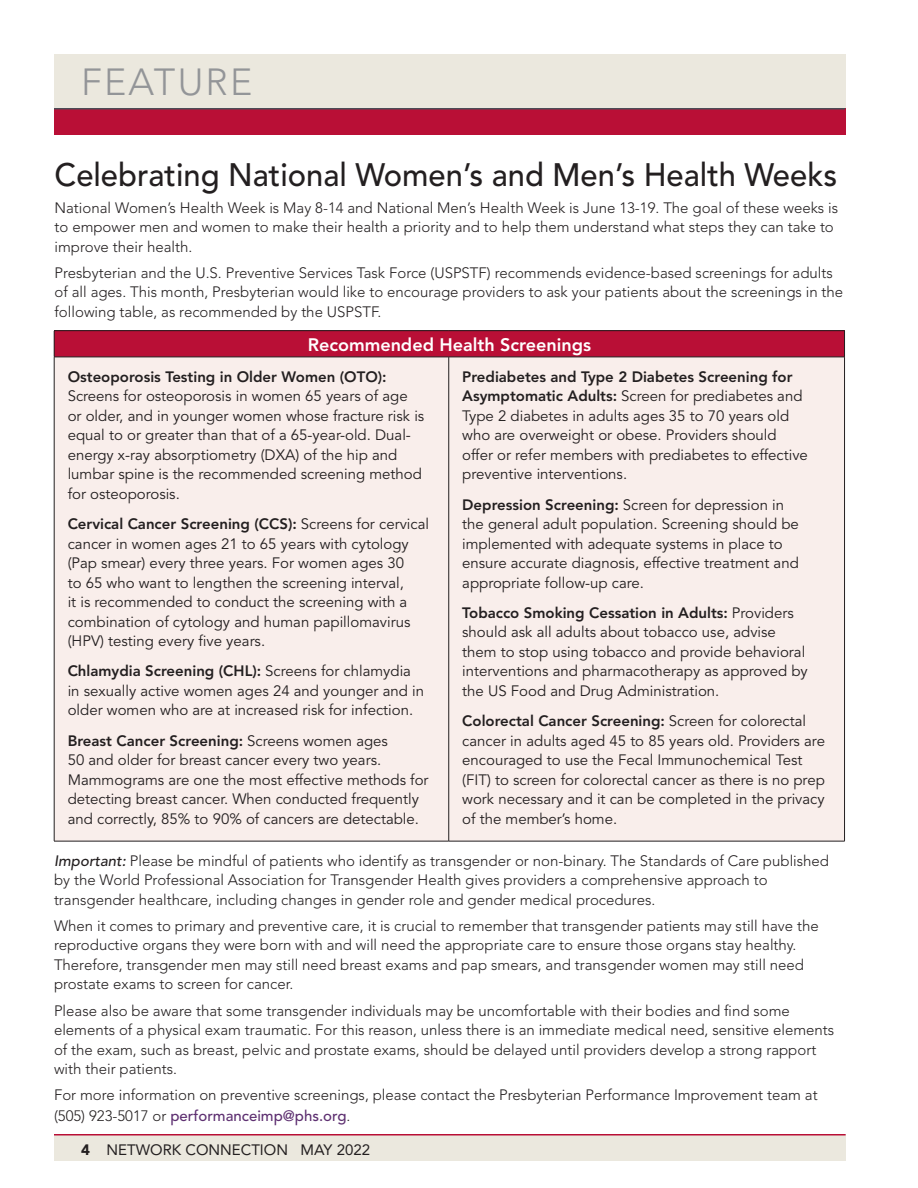
<style>
.page{position:relative;width:918px;height:1188px;background:#fff}
.page>*{position:absolute;margin:0;border:0;box-sizing:border-box;transform-origin:0 0}
.t1{font:300 37.5px "Avenir LT Std";letter-spacing:.06em;color:#939598}
.t2{font:500 32.25px "Avenir LT Std";color:#231f20;scale:.96 1}
.t3{font:800 18px "Avenir LT Std";color:#fff}
.t4{font:15px/19.5px "Avenir LT Std";color:#231f20}
.t5{font:300 15px/19.5px "Avenir LT Std";color:#231f20}
.t6{font:15px "Avenir LT Std";color:#231f20}
.s1{font-weight:800}
.s2{font-weight:500;font-style:italic}
.s3{font-weight:500;color:#5e3071}
.s4{font-weight:900}
</style>
<div class="page">
<div style="left:54px;top:1134px;width:792px;height:27px;background:#ebe8de"></div>
<hr style="left:54px;top:1134px;width:792px;height:2px;background:#b90f36">
<div style="left:54px;top:54px;width:792px;height:54px;background:#ebe8de"></div>
<div style="left:54px;top:108px;width:792px;height:27px;background:#b90f36"></div>
<div style="left:54px;top:331px;width:791px;height:26px;background:#b90f36"></div>
<div style="left:55px;top:358px;width:789px;height:483px;background:#f9eeeb"></div>
<hr style="left:54px;top:330px;width:395px;height:1px;background:#231f20">
<svg style="left:54px;top:331px;width:1px;height:26px"></svg>
<hr style="left:449px;top:330px;width:396px;height:1px;background:#231f20">
<svg style="left:844px;top:331px;width:1px;height:26px"></svg>
<hr style="left:54px;top:357px;width:395px;height:1px;background:#231f20">
<hr style="left:54px;top:357px;width:1px;height:484px;background:#231f20">
<hr style="left:449px;top:357px;width:396px;height:1px;background:#231f20">
<hr style="left:448px;top:357px;width:1px;height:484px;background:#231f20">
<hr style="left:844px;top:357px;width:1px;height:484px;background:#231f20">
<hr style="left:54px;top:841px;width:395px;height:1px;background:#231f20">
<hr style="left:449px;top:841px;width:396px;height:1px;background:#231f20">
<hr style="left:54px;top:108px;width:791px;height:2px;background:#4c4d56">
<p class="t1" style="left:81px;top:60px;width:173px">FEATURE</p>
<p class="t2" style="left:55px;top:157px;width:817px">Celebrating National Women’s and Men’s Health Weeks</p>
<p class="t5" style="left:55px;top:198px;width:785px">National Women’s Health Week is May 8-14 and National Men’s Health Week is June 13-19. The goal of these weeks is to empower men and women to make their health a priority and to help them understand what steps they can take to improve their health.</p>
<p class="t5" style="left:55px;top:263px;width:790px">Presbyterian and the U.S. Preventive Services Task Force (USPSTF) recommends evidence-based screenings for adults of all ages. This month, Presbyterian would like to encourage providers to ask your patients about the screenings in the following table, as recommended by the USPSTF.</p>
<p class="t3" style="left:308px;top:334px;width:285px">Recommended Health Screenings</p>
<p class="t4" style="left:68px;top:367px;width:358px"><span class="s1">Osteoporosis Testing in Older Women (OTO):<br></span>Screens for osteoporosis in women 65 years of age or older, and in younger women whose fracture risk is equal to or greater than that of a 65-year-old. Dual&shy;energy x-ray absorptiometry (DXA) of the hip and lumbar spine is the recommended screening method for osteoporosis.</p>
<p class="t4" style="left:68px;top:515px;width:363px"><span class="s1">Cervical Cancer Screening (CCS):</span> Screens for cervical cancer in women ages 21 to 65 years with cytology (Pap smear) every three years. For women ages 30<br>to 65 who want to lengthen the screening interval,<br>it is recommended to conduct the screening with a combination of cytology and human papillomavirus (HPV) testing every five years.</p>
<p class="t4" style="left:68px;top:662px;width:358px"><span class="s1">Chlamydia Screening (CHL):</span> Screens for chlamydia in sexually active women ages 24 and younger and in older women who are at increased risk for infection.</p>
<p class="t4" style="left:68px;top:731px;width:362px"><span class="s1">Breast Cancer Screening:</span> Screens women ages<br>50 and older for breast cancer every two years.<br>Mammograms are one the most effective methods for detecting breast cancer. When conducted frequently and correctly, 85% to 90% of cancers are detectable.</p>
<p class="t4" style="left:462px;top:367px;width:347px"><span class="s1">Prediabetes and Type 2 Diabetes Screening for Asymptomatic Adults:</span> Screen for prediabetes and Type 2 diabetes in adults ages 35 to 70 years old who are overweight or obese. Providers should offer or refer members with prediabetes to effective preventive interventions.</p>
<p class="t4" style="left:462px;top:495px;width:338px"><span class="s1">Depression Screening:</span> Screen for depression in the general adult population. Screening should be implemented with adequate systems in place to ensure accurate diagnosis, effective treatment and appropriate follow-up care.</p>
<p class="t4" style="left:462px;top:603px;width:347px"><span class="s1">Tobacco Smoking Cessation in Adults:</span> Providers should ask all adults about tobacco use, advise them to stop using tobacco and provide behavioral interventions and pharmacotherapy as approved by the US Food and Drug Administration.</p>
<p class="t4" style="left:462px;top:712px;width:364px"><span class="s1">Colorectal Cancer Screening:</span> Screen for colorectal cancer in adults aged 45 to 85 years old. Providers are encouraged to use the Fecal Immunochemical Test (FIT) to screen for colorectal cancer as there is no prep work necessary and it can be completed in the privacy of the member’s home.</p>
<p class="t5" style="left:54px;top:851px;width:777px"><span class="s2">Important:</span> Please be mindful of patients who identify as transgender or non-binary. The Standards of Care published by the World Professional Association for Transgender Health gives providers a comprehensive approach to transgender healthcare, including changes in gender role and gender medical procedures.</p>
<p class="t5" style="left:54px;top:916px;width:766px">When it comes to primary and preventive care, it is crucial to remember that transgender patients may still have the reproductive organs they were born with and will need the appropriate care to ensure those organs stay healthy.<br>Therefore, transgender men may still need breast exams and pap smears, and transgender women may still need prostate exams to screen for cancer.</p>
<p class="t5" style="left:54px;top:1001px;width:782px">Please also be aware that some transgender individuals may be uncomfortable with their bodies and find some elements of a physical exam traumatic. For this reason, unless there is an immediate medical need, sensitive elements of the exam, such as breast, pelvic and prostate exams, should be delayed until providers develop a strong rapport with their patients.</p>
<p class="t5" style="left:54px;top:1085px;width:765px;line-height:20.2px">For more information on preventive screenings, please contact the Presbyterian Performance Improvement team at (505) 923-5017 or <span class="s3">performanceimp@phs.org</span>.</p>
<p class="t6" style="left:81px;top:1141px;width:291px"><span class="s4">4</span> NETWORK CONNECTION MAY 2022</p>
</div>
